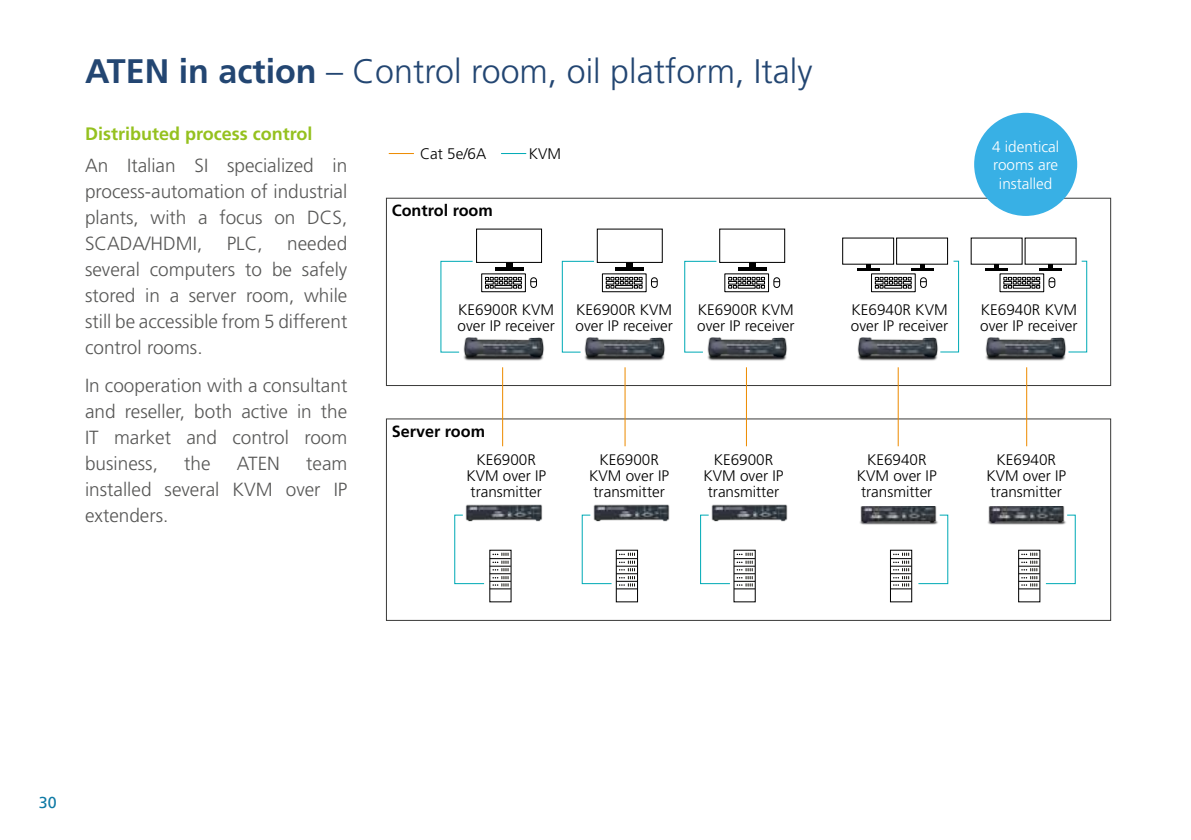
<style>
.page{position:relative;width:1191px;height:840px;background:#fff}
.page>*{position:absolute;margin:0;border:0;box-sizing:border-box;transform-origin:0 0}
.t1{font:300 34px "Frutiger";color:#234672}
.t2{font:300 19px/26px "Frutiger";color:#575756;text-align:justify}
.t3{font:700 18px "Frutiger";color:#95c11f}
.t4{font:700 16.2px "Frutiger";color:#000}
.t5{font:16px "Frutiger LT";color:#0e7aa5}
.t6{font:300 15.2px/16.2px "Frutiger";color:#000}
.t7{font:300 15.2px/18.4px "Frutiger";color:#fff;text-align:center}
.s1{font-weight:700}
</style>
<div class="page">
<div style="left:386px;top:197px;width:725px;height:189px;border:1px solid #3c3c3b"></div>
<div style="left:974px;top:113px;width:103px;height:103px;background:#38b0e5;border-radius:50%"></div>
<svg style="left:389px;top:153px;width:25px;height:1px"></svg>
<svg style="left:501px;top:153px;width:25px;height:1px"></svg>
<img style="left:593px;top:504px;width:77px;height:18px">
<img style="left:463px;top:337px;width:81px;height:24px">
<img style="left:857px;top:337px;width:81px;height:24px">
<img style="left:859px;top:506px;width:78px;height:19px">
<svg style="left:939px;top:260px;width:20px;height:93px"></svg>
<svg style="left:917px;top:514px;width:31px;height:70px"></svg>
<img style="left:987px;top:506px;width:78px;height:19px">
<svg style="left:1045px;top:514px;width:31px;height:70px"></svg>
<img style="left:465px;top:504px;width:78px;height:18px">
<img style="left:711px;top:504px;width:77px;height:18px">
<svg style="left:440px;top:260px;width:33px;height:93px"></svg>
<img style="left:584px;top:337px;width:81px;height:24px">
<svg style="left:561px;top:260px;width:34px;height:93px"></svg>
<img style="left:707px;top:337px;width:80px;height:24px">
<svg style="left:684px;top:260px;width:33px;height:93px"></svg>
<img style="left:985px;top:337px;width:81px;height:24px">
<svg style="left:1067px;top:260px;width:20px;height:93px"></svg>
<hr style="left:502px;top:367px;width:1px;height:79px;background:#ed8b00">
<hr style="left:624px;top:367px;width:1px;height:79px;background:#ed8b00">
<hr style="left:746px;top:367px;width:1px;height:79px;background:#ed8b00">
<hr style="left:897px;top:367px;width:1px;height:79px;background:#ed8b00">
<hr style="left:1026px;top:367px;width:1px;height:79px;background:#ed8b00">
<svg style="left:454px;top:514px;width:57px;height:75px"></svg>
<div style="left:616px;top:549px;width:22px;height:53px;border:1px solid #000"></div>
<svg style="left:581px;top:514px;width:56px;height:75px"></svg>
<svg style="left:700px;top:514px;width:55px;height:75px"></svg>
<div style="left:890px;top:549px;width:22px;height:53px;border:1px solid #000"></div>
<svg style="left:890px;top:552px;width:21px;height:37px"></svg>
<svg style="left:1018px;top:552px;width:21px;height:37px"></svg>
<div style="left:476px;top:228px;width:66px;height:35px;border:1px solid #000"></div>
<hr style="left:495px;top:267px;width:28px;height:3px;background:#000">
<svg style="left:506px;top:262px;width:6px;height:5px"></svg>
<div style="left:481px;top:273px;width:45px;height:19px;border:1px solid #000"></div>
<svg style="left:485px;top:277px;width:37px;height:11px"></svg>
<div style="left:530px;top:277px;width:7px;height:11px;border:1px solid #000;border-radius:3px"></div>
<div style="left:597px;top:228px;width:66px;height:35px;border:1px solid #000"></div>
<hr style="left:615px;top:267px;width:29px;height:3px;background:#000">
<div style="left:626px;top:262px;width:7px;height:6px;background:#000"></div>
<div style="left:602px;top:273px;width:44px;height:19px;border:1px solid #000"></div>
<svg style="left:605px;top:277px;width:37px;height:11px"></svg>
<div style="left:651px;top:277px;width:7px;height:11px;border:1px solid #000;border-radius:3px"></div>
<div style="left:719px;top:228px;width:66px;height:35px;border:1px solid #000"></div>
<hr style="left:738px;top:267px;width:28px;height:3px;background:#000">
<svg style="left:749px;top:262px;width:6px;height:5px"></svg>
<div style="left:724px;top:273px;width:45px;height:19px;border:1px solid #000"></div>
<svg style="left:728px;top:277px;width:37px;height:11px"></svg>
<div style="left:773px;top:277px;width:7px;height:11px;border:1px solid #000;border-radius:3px"></div>
<div style="left:896px;top:238px;width:51px;height:26px;background:#fff"></div>
<div style="left:896px;top:237px;width:52px;height:27px;border:1px solid #000"></div>
<hr style="left:910px;top:268px;width:23px;height:2px;background:#000">
<svg style="left:919px;top:264px;width:5px;height:4px"></svg>
<div style="left:842px;top:237px;width:52px;height:27px;border:1px solid #000"></div>
<hr style="left:857px;top:268px;width:22px;height:2px;background:#000">
<svg style="left:865px;top:264px;width:5px;height:4px"></svg>
<div style="left:871px;top:273px;width:44px;height:19px;border:1px solid #000"></div>
<svg style="left:874px;top:277px;width:37px;height:11px"></svg>
<div style="left:920px;top:277px;width:7px;height:11px;border:1px solid #000;border-radius:3px"></div>
<div style="left:1025px;top:238px;width:51px;height:26px;background:#fff"></div>
<hr style="left:1039px;top:268px;width:22px;height:2px;background:#000">
<svg style="left:1048px;top:264px;width:5px;height:4px"></svg>
<hr style="left:985px;top:268px;width:23px;height:2px;background:#000">
<svg style="left:994px;top:264px;width:5px;height:4px"></svg>
<div style="left:999px;top:273px;width:45px;height:19px;border:1px solid #000"></div>
<svg style="left:1003px;top:277px;width:37px;height:11px"></svg>
<div style="left:1048px;top:277px;width:7px;height:11px;border:1px solid #000;border-radius:3px"></div>
<h1 class="t1" style="left:85px;top:52px;width:729px"><span class="s1">ATEN in action</span> – Control room, oil platform, Italy</h1>
<p class="t3" style="left:85px;top:123px;width:229px">Distributed process control</p>
<p class="t2" style="left:85px;top:152px;width:264px">An Italian SI specialized in process-automation of industrial plants, with a focus on DCS, SCADA/HDMI,</p>
<p class="t7" style="left:992px;top:137px;width:69px">4 identical rooms are installed</p>
<p class="t6" style="left:420px;top:145px;width:68px">Cat 5e/6A</p>
<p class="t6" style="left:529px;top:145px;width:34px">KVM</p>
<p class="t4" style="left:392px;top:201px;width:103px">Control room</p>
<p class="t2" style="left:85px;top:230px;width:264px;text-indent:202px">needed several computers to be safely stored in a server room, while still be accessible from 5 different control rooms.</p>
<p class="t2" style="left:85px;top:372px;width:264px">In cooperation with a consultant and reseller, both active in the IT market and control room business,</p>
<p class="t2" style="left:227px;top:230px;width:37px">PLC,</p>
<p class="t6" style="left:457px;top:302px;width:99px">KE6900R KVM over IP receiver</p>
<p class="t6" style="left:575px;top:302px;width:99px">KE6900R KVM over IP receiver</p>
<p class="t6" style="left:697px;top:302px;width:99px">KE6900R KVM over IP receiver</p>
<p class="t6" style="left:851px;top:302px;width:99px">KE6940R KVM over IP receiver</p>
<p class="t6" style="left:980px;top:302px;width:99px">KE6940R KVM over IP receiver</p>
<p class="t4" style="left:392px;top:421px;width:95px">Server room</p>
<p class="t6" style="left:466px;top:451px;width:81px;text-align:center">KE6900R<br>KVM over IP transmitter</p>
<p class="t6" style="left:589px;top:451px;width:81px;text-align:center">KE6900R<br>KVM over IP transmitter</p>
<p class="t6" style="left:703px;top:451px;width:81px;text-align:center">KE6900R<br>KVM over IP transmitter</p>
<p class="t6" style="left:857px;top:451px;width:81px;text-align:center">KE6940R<br>KVM over IP transmitter</p>
<p class="t6" style="left:986px;top:451px;width:81px;text-align:center">KE6940R<br>KVM over IP transmitter</p>
<p class="t2" style="left:184px;top:450px;width:28px">the</p>
<p class="t2" style="left:237px;top:450px;width:45px">ATEN</p>
<p class="t2" style="left:85px;top:450px;width:264px;text-indent:221px">team installed several KVM over IP extenders.</p>
<p class="t5" style="left:39px;top:792px;width:19px">30</p>
</div>
